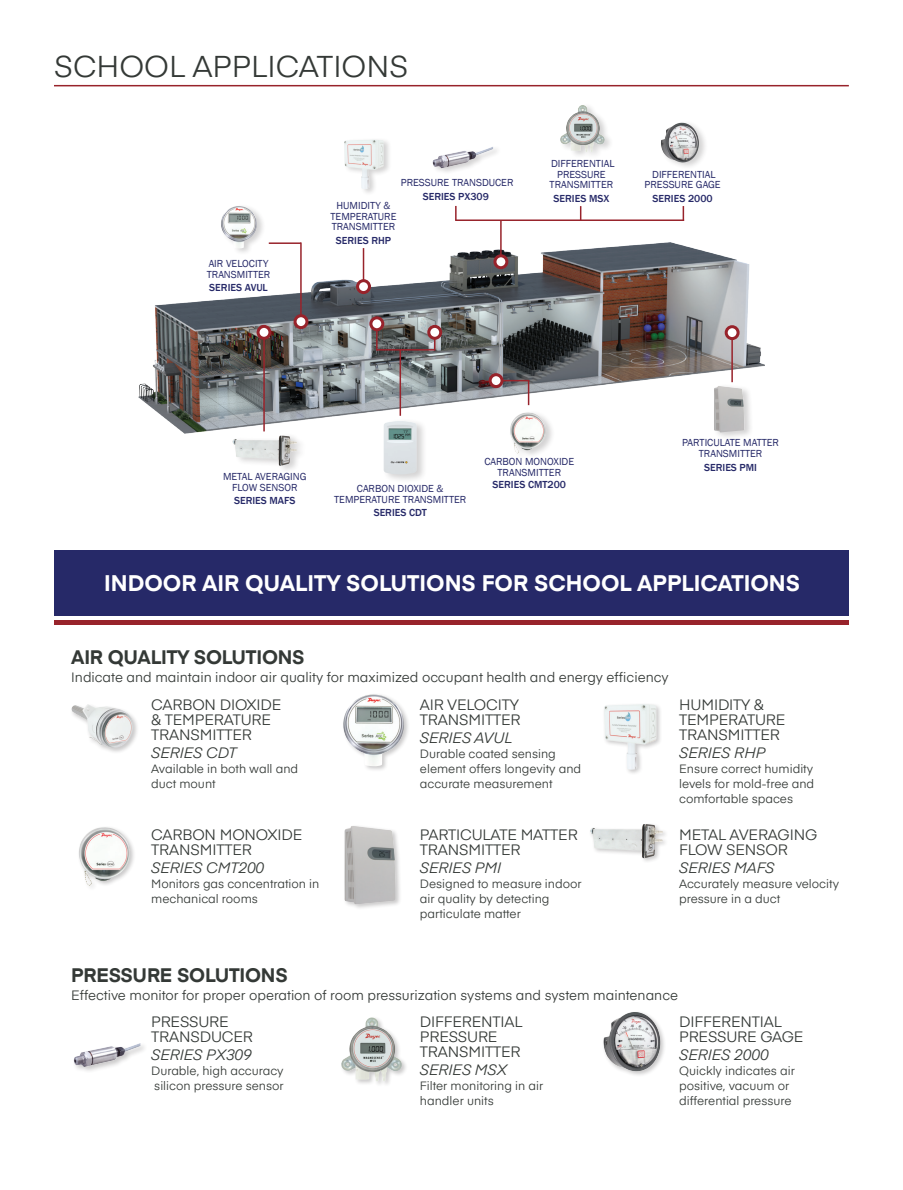
<style>
.page{position:relative;width:903px;height:1190px;background:#fff}
.page>*{position:absolute;margin:0;border:0;box-sizing:border-box;transform-origin:0 0}
.t1{font:30px "Eina 03";color:#343936}
.t2{font:700 22.5px "Eina 03";color:#fff}
.t3{font:700 19.5px "Eina 03";letter-spacing:-.01em;color:#343936}
.t4{font:15px/15px "Eina 03";letter-spacing:-.01em;color:#343936}
.t5{font:italic 15px "Eina 03";letter-spacing:-.01em;color:#343936}
.t6{font:13.5px "Eina 03";color:#343936}
.t7{font:12px/15px "Eina 03";color:#343936}
.t8{font:10.5px/10.5px "Franklin Gothic";color:#262968;text-align:center}
.t9{font:500 10.5px "Franklin Gothic";color:#262968}
</style>
<div class="page">
<hr style="left:54px;top:85px;width:795px;height:1px;background:#98232b">
<img style="left:138px;top:243px;width:626px;height:190px">
<hr style="left:300px;top:242px;width:2px;height:83px;background:#98232b">
<hr style="left:269px;top:242px;width:32px;height:2px;background:#98232b">
<svg style="left:455px;top:206px;width:1px;height:13px"></svg>
<hr style="left:500px;top:220px;width:2px;height:44px;background:#98232b">
<hr style="left:263px;top:329px;width:2px;height:102px;background:#98232b">
<hr style="left:399px;top:350px;width:2px;height:66px;background:#98232b">
<svg style="left:528px;top:381px;width:1px;height:24px"></svg>
<hr style="left:496px;top:380px;width:33px;height:1px;background:#98232b">
<hr style="left:731px;top:338px;width:2px;height:44px;background:#98232b">
<svg style="left:376px;top:331px;width:1px;height:19px"></svg>
<hr style="left:377px;top:349px;width:58px;height:1px;background:#98232b">
<hr style="left:363px;top:248px;width:1px;height:38px;background:#98232b">
<hr style="left:455px;top:219px;width:229px;height:2px;background:#98232b">
<svg style="left:580px;top:206px;width:1px;height:13px"></svg>
<svg style="left:682px;top:206px;width:2px;height:14px"></svg>
<div style="left:295px;top:316px;width:12px;height:11px;background:#fff;border-radius:50%"></div>
<div style="left:293px;top:314px;width:15px;height:15px;border:3px solid #98232b;border-radius:50%"></div>
<div style="left:495px;top:256px;width:12px;height:12px;background:#fff;border-radius:50%"></div>
<div style="left:493px;top:254px;width:15px;height:15px;border:3px solid #98232b;border-radius:50%"></div>
<div style="left:258px;top:326px;width:12px;height:12px;background:#fff;border-radius:50%"></div>
<div style="left:256px;top:325px;width:15px;height:15px;border:3px solid #98232b;border-radius:50%"></div>
<div style="left:371px;top:318px;width:12px;height:12px;background:#fff;border-radius:50%"></div>
<div style="left:369px;top:316px;width:15px;height:15px;border:3px solid #98232b;border-radius:50%"></div>
<div style="left:429px;top:326px;width:12px;height:12px;background:#fff;border-radius:50%"></div>
<div style="left:427px;top:325px;width:15px;height:15px;border:3px solid #98232b;border-radius:50%"></div>
<div style="left:490px;top:374px;width:12px;height:12px;background:#fff;border-radius:50%"></div>
<div style="left:488px;top:373px;width:15px;height:15px;border:3px solid #98232b;border-radius:50%"></div>
<div style="left:726px;top:327px;width:12px;height:11px;background:#fff;border-radius:50%"></div>
<div style="left:724px;top:325px;width:15px;height:15px;border:3px solid #98232b;border-radius:50%"></div>
<div style="left:357px;top:281px;width:12px;height:11px;background:#fff;border-radius:50%"></div>
<div style="left:356px;top:279px;width:15px;height:15px;border:3px solid #98232b;border-radius:50%"></div>
<div style="left:220px;top:203px;width:46px;height:53px;background:#231f20;opacity:.2"></div>
<img style="left:221px;top:206px;width:36px;height:42px">
<div style="left:432px;top:144px;width:69px;height:31px;background:#231f20;opacity:.2"></div>
<img style="left:432px;top:146px;width:61px;height:22px">
<div style="left:559px;top:102px;width:55px;height:58px;background:#231f20;opacity:.2"></div>
<img style="left:559px;top:105px;width:47px;height:47px">
<div style="left:659px;top:120px;width:49px;height:50px;background:#231f20;opacity:.2"></div>
<img style="left:661px;top:123px;width:38px;height:39px">
<div style="left:231px;top:433px;width:76px;height:41px;background:#231f20;opacity:.2"></div>
<img style="left:232px;top:435px;width:65px;height:31px">
<div style="left:382px;top:417px;width:45px;height:66px;background:#231f20;opacity:.2"></div>
<img style="left:383px;top:421px;width:33px;height:53px">
<div style="left:509px;top:410px;width:47px;height:51px;background:#231f20;opacity:.2"></div>
<img style="left:510px;top:412px;width:36px;height:41px">
<div style="left:712px;top:383px;width:42px;height:57px;background:#231f20;opacity:.2"></div>
<img style="left:714px;top:386px;width:30px;height:46px">
<div style="left:343px;top:137px;width:49px;height:59px;background:#231f20;opacity:.2"></div>
<img style="left:344px;top:140px;width:40px;height:49px">
<div style="left:70px;top:702px;width:70px;height:52px;background:#231f20;opacity:.24"></div>
<img style="left:71px;top:704px;width:62px;height:44px">
<div style="left:77px;top:825px;width:60px;height:66px;background:#231f20;opacity:.24"></div>
<img style="left:79px;top:827px;width:51px;height:58px">
<div style="left:72px;top:1041px;width:76px;height:33px;background:#231f20;opacity:.24"></div>
<img style="left:73px;top:1042px;width:67px;height:24px">
<div style="left:341px;top:692px;width:69px;height:80px;background:#231f20;opacity:.24"></div>
<img style="left:343px;top:694px;width:61px;height:72px">
<div style="left:343px;top:824px;width:59px;height:86px;background:#231f20;opacity:.24"></div>
<img style="left:344px;top:825px;width:52px;height:79px">
<div style="left:340px;top:1015px;width:68px;height:72px;background:#231f20;opacity:.24"></div>
<img style="left:340px;top:1017px;width:63px;height:64px">
<div style="left:602px;top:702px;width:61px;height:73px;background:#231f20;opacity:.24"></div>
<img style="left:604px;top:704px;width:52px;height:65px">
<div style="left:588px;top:822px;width:81px;height:42px;background:#231f20;opacity:.24"></div>
<img style="left:590px;top:824px;width:72px;height:34px">
<div style="left:602px;top:1010px;width:65px;height:67px;background:#231f20;opacity:.24"></div>
<img style="left:603px;top:1011px;width:57px;height:60px">
<div style="left:54px;top:592px;width:795px;height:32px;background:linear-gradient(to right,#98232b,#98232b)"></div>
<div style="left:54px;top:586px;width:795px;height:33px;background:linear-gradient(to right,#fff,#fff)"></div>
<div style="left:54px;top:550px;width:795px;height:65px;background:#262968"></div>
<h1 class="t1" style="left:54px;top:44px;width:356px">SCHOOL APPLICATIONS</h1>
<p class="t8" style="left:401px;top:177px;width:114px">PRESSURE TRANSDUCER</p>
<p class="t9" style="left:423px;top:189px;width:68px">SERIES PX309</p>
<p class="t8" style="left:207px;top:258px;width:65px;text-align:left">AIR VELOCITY<br>TRANSMITTER</p>
<p class="t9" style="left:209px;top:281px;width:60px">SERIES AVUL</p>
<p class="t8" style="left:330px;top:201px;width:67px">HUMIDITY &amp;<br>TEMPERATURE<br>TRANSMITTER</p>
<p class="t9" style="left:336px;top:234px;width:57px">SERIES RHP</p>
<p class="t8" style="left:549px;top:159px;width:66px">DIFFERENTIAL<br>PRESSURE<br>TRANSMITTER</p>
<p class="t9" style="left:553px;top:192px;width:57px">SERIES MSX</p>
<p class="t8" style="left:644px;top:169px;width:77px">DIFFERENTIAL<br>PRESSURE GAGE</p>
<p class="t9" style="left:652px;top:192px;width:62px">SERIES 2000</p>
<p class="t8" style="left:223px;top:472px;width:85px">METAL AVERAGING<br>FLOW SENSOR</p>
<p class="t9" style="left:234px;top:494px;width:63px">SERIES MAFS</p>
<p class="t8" style="left:334px;top:483px;width:134px">CARBON DIOXIDE &amp;<br>TEMPERATURE TRANSMITTER</p>
<p class="t9" style="left:374px;top:506px;width:55px">SERIES CDT</p>
<p class="t8" style="left:484px;top:457px;width:91px">CARBON MONOXIDE<br>TRANSMITTER</p>
<p class="t9" style="left:492px;top:478px;width:75px">SERIES CMT200</p>
<p class="t8" style="left:682px;top:438px;width:98px">PARTICULATE MATTER<br>TRANSMITTER</p>
<p class="t9" style="left:704px;top:460px;width:54px">SERIES PMI</p>
<h2 class="t2" style="left:104px;top:566px;width:697px">INDOOR AIR QUALITY SOLUTIONS FOR SCHOOL APPLICATIONS</h2>
<h3 class="t3" style="left:71px;top:642px;width:235px">AIR QUALITY SOLUTIONS</h3>
<p class="t6" style="left:71px;top:667px;width:599px">Indicate and maintain indoor air quality for maximized occupant health and energy efficiency</p>
<p class="t4" style="left:151px;top:695px;width:132px">CARBON DIOXIDE &amp; TEMPERATURE<br>TRANSMITTER</p>
<p class="t5" style="left:151px;top:741px;width:87px">SERIES CDT</p>
<p class="t7" style="left:151px;top:760px;width:148px">Available in both wall and duct mount</p>
<p class="t4" style="left:151px;top:825px;width:153px">CARBON MONOXIDE<br>TRANSMITTER</p>
<p class="t5" style="left:151px;top:856px;width:115px">SERIES CMT200</p>
<p class="t7" style="left:151px;top:875px;width:170px">Monitors gas concentration in mechanical rooms</p>
<p class="t4" style="left:420px;top:695px;width:102px">AIR VELOCITY<br>TRANSMITTER</p>
<p class="t5" style="left:420px;top:726px;width:94px">SERIES AVUL</p>
<p class="t7" style="left:420px;top:745px;width:163px">Durable coated sensing element offers longevity and accurate measurement</p>
<p class="t4" style="left:420px;top:825px;width:159px">PARTICULATE MATTER<br>TRANSMITTER</p>
<p class="t5" style="left:420px;top:856px;width:83px">SERIES PMI</p>
<p class="t7" style="left:420px;top:875px;width:163px">Designed to measure indoor air quality by detecting particulate matter</p>
<p class="t4" style="left:679px;top:695px;width:108px">HUMIDITY &amp;<br>TEMPERATURE<br>TRANSMITTER</p>
<p class="t5" style="left:679px;top:741px;width:88px">SERIES RHP</p>
<p class="t7" style="left:679px;top:760px;width:136px;text-align:justify">Ensure correct humidity levels for mold-free and comfortable spaces</p>
<p class="t4" style="left:679px;top:825px;width:140px">METAL AVERAGING<br>FLOW SENSOR</p>
<p class="t5" style="left:679px;top:856px;width:97px">SERIES MAFS</p>
<p class="t7" style="left:679px;top:875px;width:161px">Accurately measure velocity pressure in a duct</p>
<h3 class="t3" style="left:71px;top:960px;width:218px">PRESSURE SOLUTIONS</h3>
<p class="t6" style="left:71px;top:984px;width:608px">Effective monitor for proper operation of room pressurization systems and system maintenance</p>
<p class="t4" style="left:151px;top:1012px;width:103px">PRESSURE<br>TRANSDUCER</p>
<p class="t5" style="left:151px;top:1042px;width:102px">SERIES PX309</p>
<p class="t7" style="left:151px;top:1061px;width:134px">Durable, high accuracy silicon pressure sensor</p>
<p class="t4" style="left:420px;top:1012px;width:104px">DIFFERENTIAL<br>PRESSURE<br>TRANSMITTER</p>
<p class="t5" style="left:420px;top:1057px;width:89px">SERIES MSX</p>
<p class="t7" style="left:420px;top:1076px;width:125px">Filter monitoring in air handler units</p>
<p class="t4" style="left:679px;top:1012px;width:126px">DIFFERENTIAL<br>PRESSURE GAGE</p>
<p class="t5" style="left:679px;top:1042px;width:91px">SERIES 2000</p>
<p class="t7" style="left:679px;top:1061px;width:117px">Quickly indicates air positive, vacuum or differential pressure</p>
</div>
